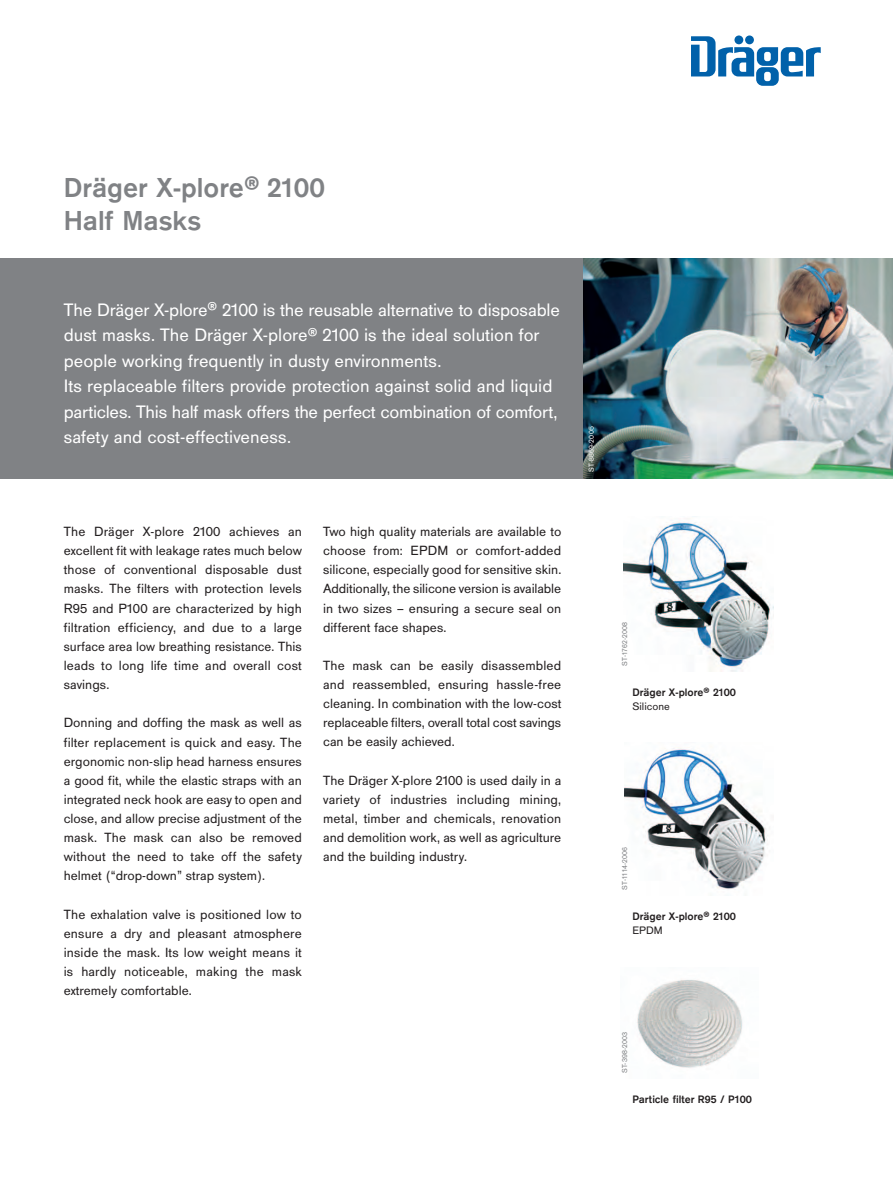
<style>
.page{position:relative;width:893px;height:1191px;background:#fff}
.page>*{position:absolute;margin:0;border:0;box-sizing:border-box;transform-origin:0 0}
.t1{font:700 28.5px/33px "Draeger San";color:#808285}
.t2{font:18.75px/25.5px "Draeger San";color:#fff}
.t3{font:13.8px/19.2px "Draeger San";color:#231f20;text-align:justify}
.t4{font:700 11.25px/14.2px "Draeger San";color:#231f20}
.t5{font:7.5px "Draeger San";letter-spacing:.025em;color:#808285}
.t6{font:7.5px "Draeger San";letter-spacing:.025em;color:#fff}
.s1{font-size:24.15px}
.s2{font-size:15.9px}
.s3{font-size:9.6px}
.s4{font-weight:400}
</style>
<div class="page">
<svg style="left:691px;top:36px;width:130px;height:50px"></svg>
<div style="left:734px;top:35px;width:9px;height:9px;background:#0161aa;border-radius:50%"></div>
<div style="left:745px;top:35px;width:9px;height:9px;background:#0161aa;border-radius:50%"></div>
<img style="left:583px;top:258px;width:310px;height:220px">
<div style="left:0;top:258px;width:583px;height:220px;background:#808285"></div>
<img style="left:623px;top:516px;width:150px;height:155px">
<img style="left:624px;top:748px;width:144px;height:141px">
<img style="left:637px;top:980px;width:106px;height:88px">
<h1 class="t1" style="left:64px;top:173px;width:263px">Dräger X-plore<span class="s1">®</span> 2100<br>Half Masks</h1>
<p class="t2" style="left:64px;top:299px;width:498px">The Dräger X-plore<span class="s2">®</span> 2100 is the reusable alternative to disposable dust masks. The Dräger X-plore<span class="s2">®</span> 2100 is the ideal solution for people working frequently in dusty environments.<br>Its replaceable filters provide protection against solid and liquid particles. This half mask offers the perfect combination of comfort, safety and cost-effectiveness.</p>
<p class="t3" style="left:64px;top:523px;width:240px">The Dräger X-plore 2100 achieves an excellent fit with leakage rates much below those of conventional disposable dust masks. The filters with protection levels R95 and P100 are characterized by high filtration efficiency, and due to a large surface area low breathing resistance. This leads to long life time and overall cost savings.</p>
<p class="t3" style="left:64px;top:714px;width:240px">Donning and doffing the mask as well as filter replacement is quick and easy. The ergonomic non-slip head harness ensures a good fit, while the elastic straps with an integrated neck hook are easy to open and close, and allow precise adjustment of the mask. The mask can also be removed without the need to take off the safety helmet (“drop-down” strap system).</p>
<p class="t3" style="left:64px;top:906px;width:240px">The exhalation valve is positioned low to ensure a dry and pleasant atmosphere inside the mask. Its low weight means it is hardly noticeable, making the mask extremely comfortable.</p>
<p class="t3" style="left:323px;top:523px;width:240px">Two high quality materials are available to choose from: EPDM or comfort-added silicone, especially good for sensitive skin.<br>Additionally, the silicone version is available in two sizes – ensuring a secure seal on different face shapes.</p>
<p class="t3" style="left:323px;top:657px;width:240px">The mask can be easily disassembled and reassembled, ensuring hassle-free cleaning. In combination with the low-cost replaceable filters, overall total cost savings can be easily achieved.</p>
<p class="t3" style="left:323px;top:772px;width:240px">The Dräger X-plore 2100 is used daily in a variety of industries including mining, metal, timber and chemicals, renovation and demolition work, as well as agriculture and the building industry.</p>
<p class="t6" style="left:589px;top:472px;width:47px;rotate:-90deg">ST-8869-2005</p>
<p class="t5" style="left:622px;top:666px;width:46px;rotate:-90deg">ST-1762-2008</p>
<p class="t4" style="left:632px;top:686px;width:105px">Dräger X-plore<span class="s3">®</span> 2100<br><span class="s4">Silicone</span></p>
<p class="t5" style="left:622px;top:889px;width:44px;rotate:-90deg">ST-1114-2006</p>
<p class="t4" style="left:632px;top:910px;width:105px">Dräger X-plore<span class="s3">®</span> 2100<br><span class="s4">EPDM</span></p>
<p class="t5" style="left:622px;top:1073px;width:43px;rotate:-90deg">ST-398-2003</p>
<p class="t4" style="left:632px;top:1093px;width:121px">Particle filter R95 / P100</p>
</div>
